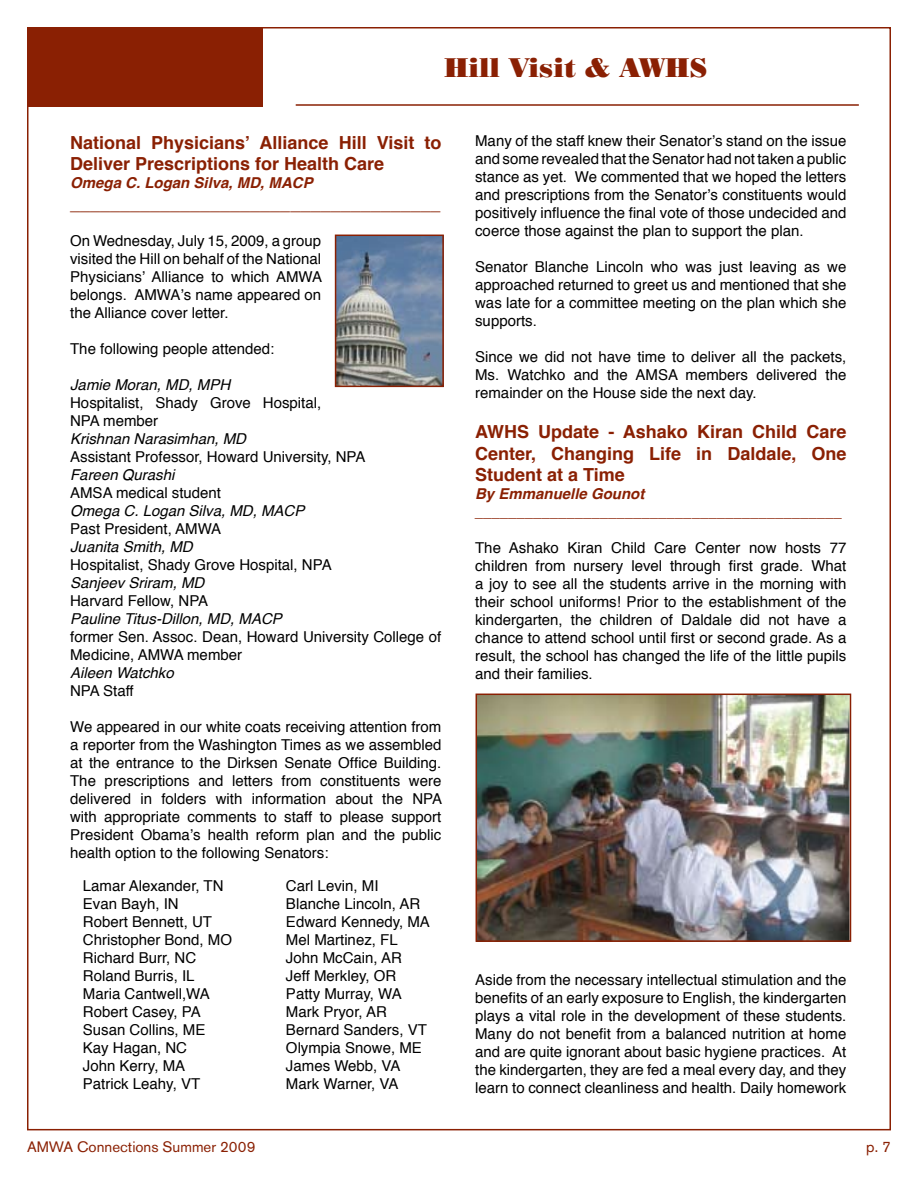
<style>
.page{position:relative;width:918px;height:1188px;background:#fff}
.page>*{position:absolute;margin:0;border:0;box-sizing:border-box;transform-origin:0 0}
.t1{font:27px "Poster Bodoni BT";color:#8a2003}
.t2{font:700 18px/21.6px "Helvetica";color:#8a2003}
.t3{font:15px/18px "Helvetica";color:#000;text-align:justify}
.t4{font:italic 15px "Helvetica";color:#000}
.t5{font:italic 700 15px/18px "Helvetica";color:#8a2003}
.t6{font:15px "Akzidenz Grotesk BE";color:#8a2003}
</style>
<div class="page">
<div style="left:27px;top:27px;width:235px;height:80px;background:#8a2003"></div>
<hr style="left:296px;top:104px;width:563px;height:2px;background:#8a2003">
<img style="left:479px;top:697px;width:369px;height:242px">
<div style="left:476px;top:694px;width:375px;height:248px;border:2px solid #8a2003"></div>
<img style="left:338px;top:238px;width:103px;height:146px">
<div style="left:335px;top:235px;width:109px;height:152px;border:2px solid #8a2003"></div>
<h1 class="t1" style="left:444px;top:51px;width:265px">Hill Visit &amp; AWHS</h1>
<p class="t2" style="left:70px;top:132px;width:373px">National Physicians’ Alliance Hill Visit to<br>Deliver Prescriptions for Health Care</p>
<p class="t5" style="left:70px;top:174px;width:244px">Omega C. Logan Silva, MD, MACP</p>
<p class="t2" style="left:70px;top:193px;width:372px">_____________________________________</p>
<p class="t3" style="left:70px;top:232px;width:253px">On Wednesday, July 15, 2009, a group visited the Hill on behalf of the National Physicians’ Alliance to which AMWA belongs. AMWA’s name appeared on the Alliance cover letter.</p>
<p class="t3" style="left:70px;top:340px;width:206px">The following people attended:</p>
<p class="t4" style="left:70px;top:373px;width:162px">Jamie Moran, MD, MPH</p>
<p class="t3" style="left:70px;top:394px;width:253px">Hospitalist, Shady Grove Hospital,<br>NPA member</p>
<p class="t4" style="left:70px;top:427px;width:177px">Krishnan Narasimhan, MD</p>
<p class="t3" style="left:70px;top:448px;width:297px">Assistant Professor, Howard University, NPA</p>
<p class="t4" style="left:70px;top:463px;width:106px">Fareen Qurashi</p>
<p class="t3" style="left:70px;top:484px;width:152px">AMSA medical student</p>
<p class="t4" style="left:70px;top:499px;width:236px">Omega C. Logan Silva, MD, MACP</p>
<p class="t3" style="left:70px;top:520px;width:153px">Past President, AMWA</p>
<p class="t4" style="left:70px;top:535px;width:124px">Juanita Smith, MD</p>
<p class="t3" style="left:70px;top:556px;width:263px">Hospitalist, Shady Grove Hospital, NPA</p>
<p class="t4" style="left:70px;top:571px;width:136px">Sanjeev Sriram, MD</p>
<p class="t3" style="left:70px;top:592px;width:140px">Harvard Fellow, NPA</p>
<p class="t4" style="left:70px;top:607px;width:213px">Pauline Titus-Dillon, MD, MACP</p>
<p class="t3" style="left:70px;top:628px;width:373px">former Sen. Assoc. Dean, Howard University College of<br>Medicine, AMWA member</p>
<p class="t4" style="left:70px;top:661px;width:105px">Aileen Watchko</p>
<p class="t3" style="left:70px;top:682px;width:65px">NPA Staff</p>
<p class="t3" style="left:70px;top:718px;width:374px">We appeared in our white coats receiving attention from a reporter from the Washington Times as we assembled at the entrance to the Dirksen Senate Office Building.<br>The prescriptions and letters from constituents were delivered in folders with information about the NPA with appropriate comments to staff to please support President Obama’s health reform plan and the public health option to the following Senators:</p>
<p class="t3" style="left:83px;top:877px;width:151px;text-align:left">Lamar Alexander, TN<br>Evan Bayh, IN<br>Robert Bennett, UT<br>Christopher Bond, MO<br>Richard Burr, NC<br>Roland Burris, IL<br>Maria Cantwell,WA<br>Robert Casey, PA<br>Susan Collins, ME<br>Kay Hagan, NC<br>John Kerry, MA<br>Patrick Leahy, VT</p>
<p class="t3" style="left:286px;top:877px;width:145px;text-align:left">Carl Levin, MI<br>Blanche Lincoln, AR<br>Edward Kennedy, MA<br>Mel Martinez, FL<br>John McCain, AR<br>Jeff Merkley, OR<br>Patty Murray, WA<br>Mark Pryor, AR<br>Bernard Sanders, VT<br>Olympia Snowe, ME<br>James Webb, VA<br>Mark Warner, VA</p>
<p class="t3" style="left:475px;top:133px;width:373px">Many of the staff knew their Senator’s stand on the issue and some revealed that the Senator had not taken a public stance as yet. We commented that we hoped the letters and prescriptions from the Senator’s constituents would positively influence the final vote of those undecided and coerce those against the plan to support the plan.</p>
<p class="t3" style="left:475px;top:259px;width:373px">Senator Blanche Lincoln who was just leaving as we approached returned to greet us and mentioned that she was late for a committee meeting on the plan which she supports.</p>
<p class="t3" style="left:475px;top:349px;width:373px">Since we did not have time to deliver all the packets, Ms. Watchko and the AMSA members delivered the remainder on the House side the next day.</p>
<p class="t2" style="left:475px;top:421px;width:373px;text-align:justify">AWHS Update - Ashako Kiran Child Care Center, Changing Life in Daldale, One Student at a Time</p>
<p class="t5" style="left:475px;top:485px;width:368px">By Emmanuelle Gounot ____________________________________________</p>
<p class="t3" style="left:475px;top:539px;width:373px">The Ashako Kiran Child Care Center now hosts 77 children from nursery level through first grade. What a joy to see all the students arrive in the morning with their school uniforms! Prior to the establishment of the kindergarten, the children of Daldale did not have a chance to attend school until first or second grade. As a result, the school has changed the life of the little pupils and their families.</p>
<p class="t3" style="left:475px;top:971px;width:373px">Aside from the necessary intellectual stimulation and the benefits of an early exposure to English, the kindergarten plays a vital role in the development of these students.<br>Many do not benefit from a balanced nutrition at home and are quite ignorant about basic hygiene practices. At the kindergarten, they are fed a meal every day, and they learn to connect cleanliness and health. Daily homework</p>
<p class="t6" style="left:27px;top:1138px;width:230px">AMWA Connections Summer 2009</p>
<p class="t6" style="left:866px;top:1138px;width:26px">p. 7</p>
</div>
